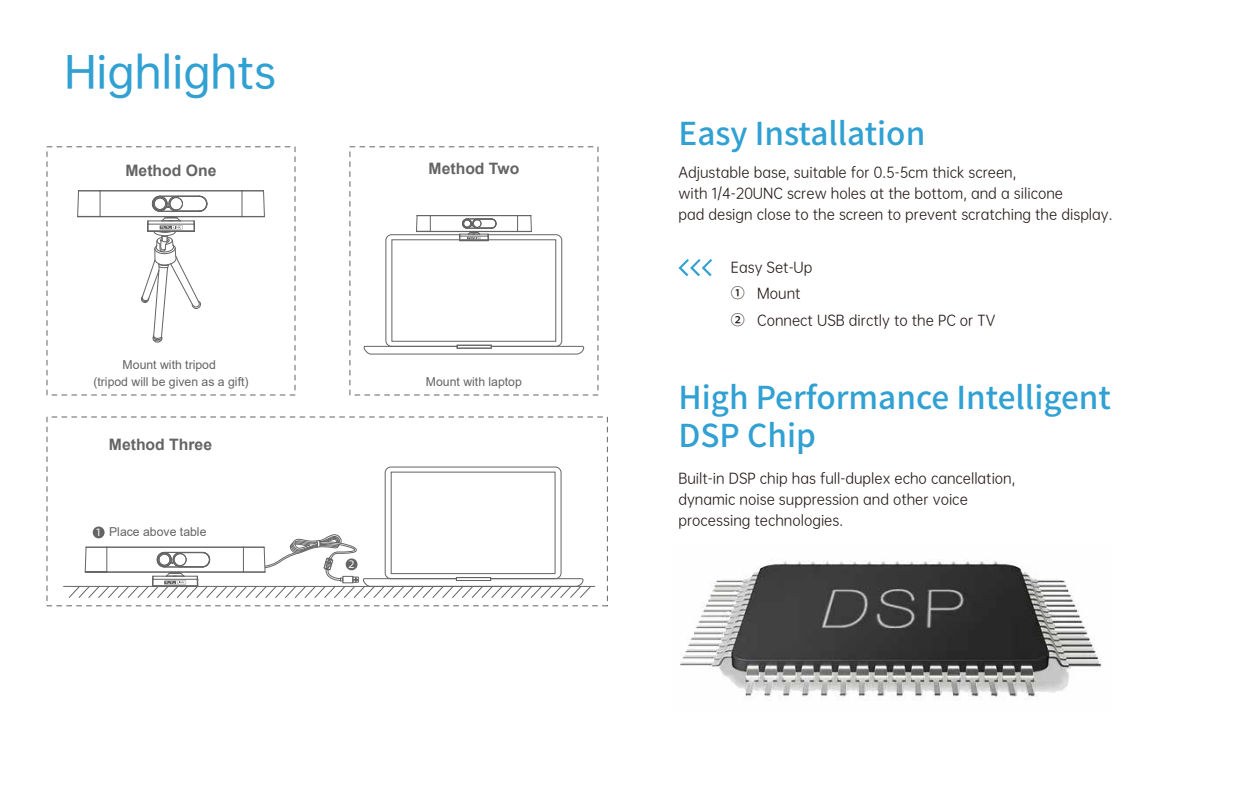
<style>
.page{position:relative;width:1260px;height:788px;background:#fff}
.page>*{position:absolute;margin:0;border:0;box-sizing:border-box;transform-origin:0 0}
.t1{font:42px "OPPO Sans M";color:#30a1d2}
.t2{font:500 31.5px/37.8px "Source Han Sans CN";color:#30a1d2}
.t3{font:700 15.75px "Arial";color:#656464}
.t4{font:14px/21px "OPPO Sans R";color:#221815}
.t5{font:12.25px/16.8px "Arial";color:#656464;text-align:center}
.t6{font:10.76px "Alibaba Pu Hui Ti R";color:#fff}
.s1{font-family:"Hiragino Sans GB W3 G Bpc EUC H"}
</style>
<div class="page">
<svg style="left:678px;top:259px;width:34px;height:17px"></svg>
<hr style="left:175px;top:217px;width:67px;height:1px;background:#656464">
<hr style="left:100px;top:190px;width:142px;height:1px;background:#656464">
<hr style="left:100px;top:217px;width:67px;height:1px;background:#656464">
<hr style="left:100px;top:191px;width:142px;height:1px;background:#656464">
<svg style="left:77px;top:190px;width:24px;height:27px"></svg>
<svg style="left:242px;top:190px;width:23px;height:27px"></svg>
<hr style="left:100px;top:216px;width:142px;height:1px;background:#656464">
<svg style="left:139px;top:196px;width:68px;height:147px"></svg>
<svg style="left:364px;top:215px;width:221px;height:139px"></svg>
<img style="left:680px;top:560px;width:422px;height:140px">
<hr style="left:64px;top:586px;width:531px;height:1px;background:#656464">
<svg style="left:68px;top:466px;width:524px;height:132px"></svg>
<div style="left:93px;top:526px;width:12px;height:12px;background:#656464;border-radius:50%"></div>
<div style="left:346px;top:558px;width:12px;height:12px;background:#656464;border-radius:50%"></div>
<h1 class="t1" style="left:64px;top:37px;width:213px">Highlights</h1>
<p class="t3" style="left:126px;top:159px;width:93px">Method One</p>
<p class="t5" style="left:93px;top:356px;width:157px">Mount with tripod<br>(tripod will be given as a gift)</p>
<p class="t3" style="left:109px;top:434px;width:105px">Method Three</p>
<p class="t6" style="left:96px;top:524px;width:8px">1</p>
<p class="t5" style="left:109px;top:523px;width:99px">Place above table</p>
<p class="t3" style="left:429px;top:157px;width:92px">Method Two</p>
<p class="t6" style="left:349px;top:556px;width:8px">2</p>
<p class="t5" style="left:426px;top:373px;width:98px">Mount with laptop</p>
<h2 class="t2" style="left:678px;top:114px;width:248px">Easy Installation</h2>
<p class="t4" style="left:678px;top:161px;width:435px">Adjustable base, suitable for 0.5-5cm thick screen,<br>with 1/4-20UNC screw holes at the bottom, and a silicone<br>pad design close to the screen to prevent scratching the display.</p>
<p class="t4" style="left:731px;top:253px;width:266px;line-height:26.2px">Easy Set-Up<br><span class="s1">①</span> Mount<br><span class="s1">②</span> Connect USB dirctly to the PC or TV</p>
<h2 class="t2" style="left:678px;top:378px;width:434px">High Performance Intelligent<br>DSP Chip</h2>
<p class="t4" style="left:678px;top:467px;width:338px">Built-in DSP chip has full-duplex echo cancellation, dynamic noise suppression and other voice processing technologies.</p>
</div>
